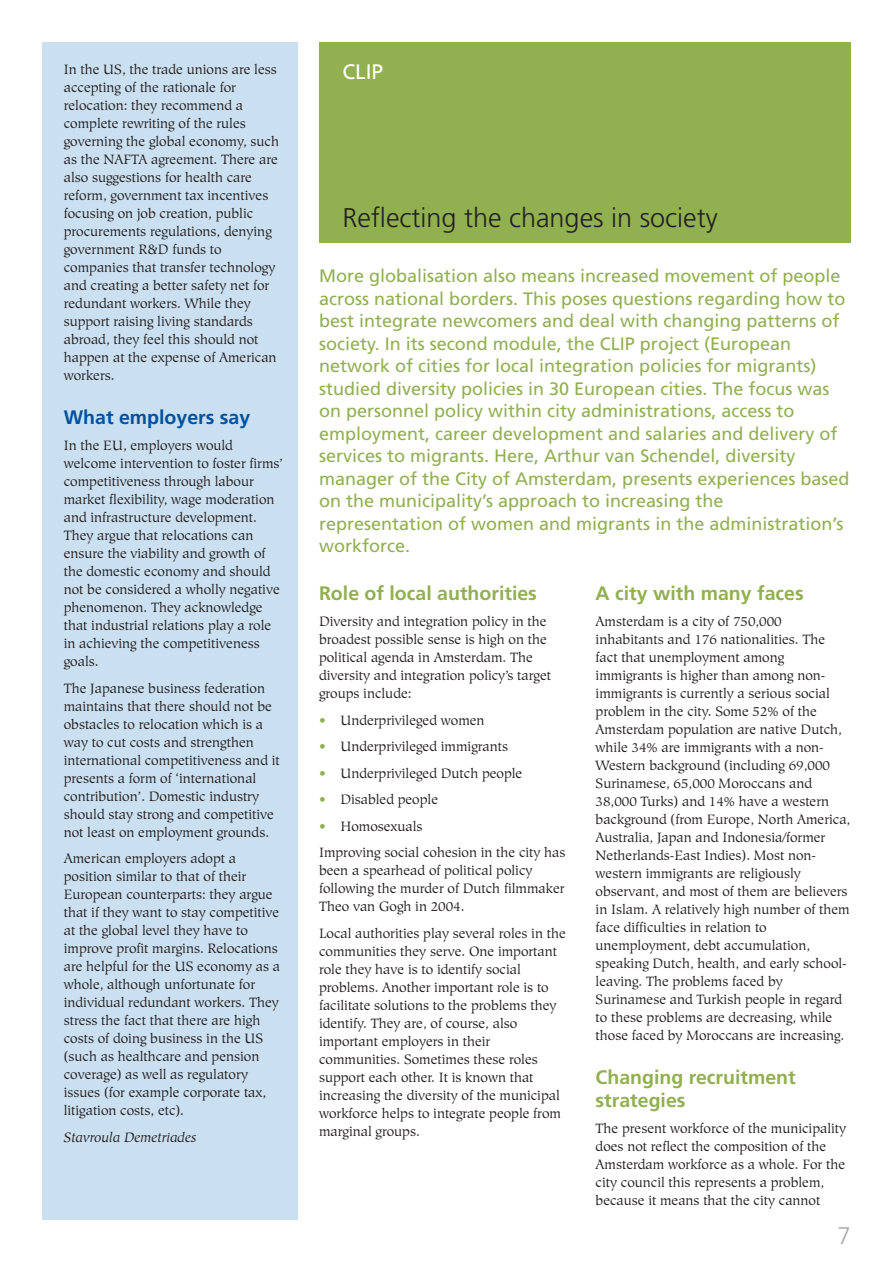
<style>
.page{position:relative;width:893px;height:1263px;background:#fff}
.page>*{position:absolute;margin:0;border:0;box-sizing:border-box;transform-origin:0 0}
.t1{font:300 27px "Frutiger LT Com";color:#231f20}
.t2{font:300 24px "Frutiger LT Com";color:#a7a9ac}
.t3{font:21px "Frutiger LT Com";color:#fff}
.t4{font:700 19.5px/22.5px "Frutiger LT Com";color:#91b050}
.t5{font:700 19.5px "Frutiger LT Com";color:#00529f}
.t6{font:18px/22.5px "Frutiger LT Com";color:#91b050}
.t7{font:13.5px/18px "Hiroshige";color:#231f20}
.t8{font:italic 13.5px "Hiroshige";color:#231f20}
.s1{color:#91b050}
</style>
<div class="page">
<div style="left:43px;top:43px;width:255px;height:1177px;background:#cadff0"></div>
<div style="left:319px;top:43px;width:531px;height:200px;background:#91b050"></div>
<p class="t7" style="left:64px;top:62px;width:217px">In the US, the trade unions are less accepting of the rationale for relocation: they recommend a complete rewriting of the rules governing the global economy, such as the NAFTA agreement. There are also suggestions for health care reform, government tax incentives focusing on job creation, public procurements regulations, denying government R&amp;D funds to companies that transfer technology and creating a better safety net for redundant workers. While they support raising living standards abroad, they feel this should not happen at the expense of American workers.</p>
<h3 class="t5" style="left:64px;top:409px;width:188px">What employers say</h3>
<p class="t7" style="left:64px;top:438px;width:221px">In the EU, employers would welcome intervention to foster firms’ competitiveness through labour market flexibility, wage moderation and infrastructure development.<br>They argue that relocations can ensure the viability and growth of the domestic economy and should not be considered a wholly negative phenomenon. They acknowledge that industrial relations play a role in achieving the competitiveness goals.</p>
<p class="t7" style="left:64px;top:680px;width:217px">The Japanese business federation maintains that there should not be obstacles to relocation which is a way to cut costs and strengthen international competitiveness and it presents a form of ‘international contribution’. Domestic industry should stay strong and competitive not least on employment grounds.</p>
<p class="t7" style="left:64px;top:851px;width:218px">American employers adopt a position similar to that of their<br>European counterparts: they argue that if they want to stay competitive at the global level they have to improve profit margins. Relocations are helpful for the US economy as a whole, although unfortunate for individual redundant workers. They stress the fact that there are high costs of doing business in the US (such as healthcare and pension coverage) as well as regulatory issues (for example corporate tax, litigation costs, etc).</p>
<p class="t8" style="left:64px;top:1132px;width:134px">Stavroula Demetriades</p>
<h3 class="t3" style="left:342px;top:64px;width:42px">CLIP</h3>
<h1 class="t1" style="left:342px;top:207px;width:377px">Reflecting the changes in society</h1>
<p class="t6" style="left:319px;top:266px;width:532px">More globalisation also means increased movement of people across national borders. This poses questions regarding how to best integrate newcomers and deal with changing patterns of society. In its second module, the CLIP project (European network of cities for local integration policies for migrants) studied diversity policies in 30 European cities. The focus was on personnel policy within city administrations, access to employment, career development and salaries and delivery of services to migrants. Here, Arthur van Schendel, diversity manager of the City of Amsterdam, presents experiences based on the municipality’s approach to increasing the representation of women and migrants in the administration’s workforce.</p>
<h3 class="t4" style="left:319px;top:583px;width:219px">Role of local authorities</h3>
<p class="t7" style="left:319px;top:614px;width:233px">Diversity and integration policy in the broadest possible sense is high on the political agenda in Amsterdam. The diversity and integration policy’s target groups include:</p>
<p class="t7" style="left:319px;top:712px;width:167px"><span class="s1">•</span> Underprivileged women</p>
<p class="t7" style="left:319px;top:739px;width:190px"><span class="s1">•</span> Underprivileged immigrants</p>
<p class="t7" style="left:319px;top:765px;width:205px"><span class="s1">•</span> Underprivileged Dutch people</p>
<p class="t7" style="left:319px;top:792px;width:120px"><span class="s1">•</span> Disabled people</p>
<p class="t7" style="left:319px;top:814px;width:248px;line-height:26.5px"><span class="s1">•</span> Homosexuals<br>Improving social cohesion in the city has</p>
<p class="t7" style="left:319px;top:863px;width:247px">been a spearhead of political policy following the murder of Dutch filmmaker<br>Theo van Gogh in 2004.</p>
<p class="t7" style="left:319px;top:925px;width:248px">Local authorities play several roles in the communities they serve. One important role they have is to identify social problems. Another important role is to facilitate solutions to the problems they identify. They are, of course, also important employers in their communities. Sometimes these roles support each other. It is known that increasing the diversity of the municipal workforce helps to integrate people from marginal groups.</p>
<h3 class="t4" style="left:595px;top:583px;width:210px">A city with many faces</h3>
<p class="t7" style="left:595px;top:614px;width:256px">Amsterdam is a city of 750,000 inhabitants and 176 nationalities. The fact that unemployment among immigrants is higher than among non&shy;immigrants is currently a serious social problem in the city. Some 52% of the Amsterdam population are native Dutch, while 34% are immigrants with a non-Western background (including 69,000<br>Surinamese, 65,000 Moroccans and 38,000 Turks) and 14% have a western background (from Europe, North America, Australia, Japan and Indonesia/former Netherlands-East Indies). Most non&shy;western immigrants are religiously observant, and most of them are believers in Islam. A relatively high number of them face difficulties in relation to unemployment, debt accumulation, speaking Dutch, health, and early school&shy;leaving. The problems faced by Surinamese and Turkish people in regard to these problems are decreasing, while those faced by Moroccans are increasing.</p>
<h3 class="t4" style="left:595px;top:1068px;width:202px">Changing recruitment strategies</h3>
<p class="t7" style="left:595px;top:1121px;width:252px">The present workforce of the municipality does not reflect the composition of the Amsterdam workforce as a whole. For the city council this represents a problem, because it means that the city cannot</p>
<h2 class="t2" style="left:837px;top:1226px;width:15px">7</h2>
</div>
